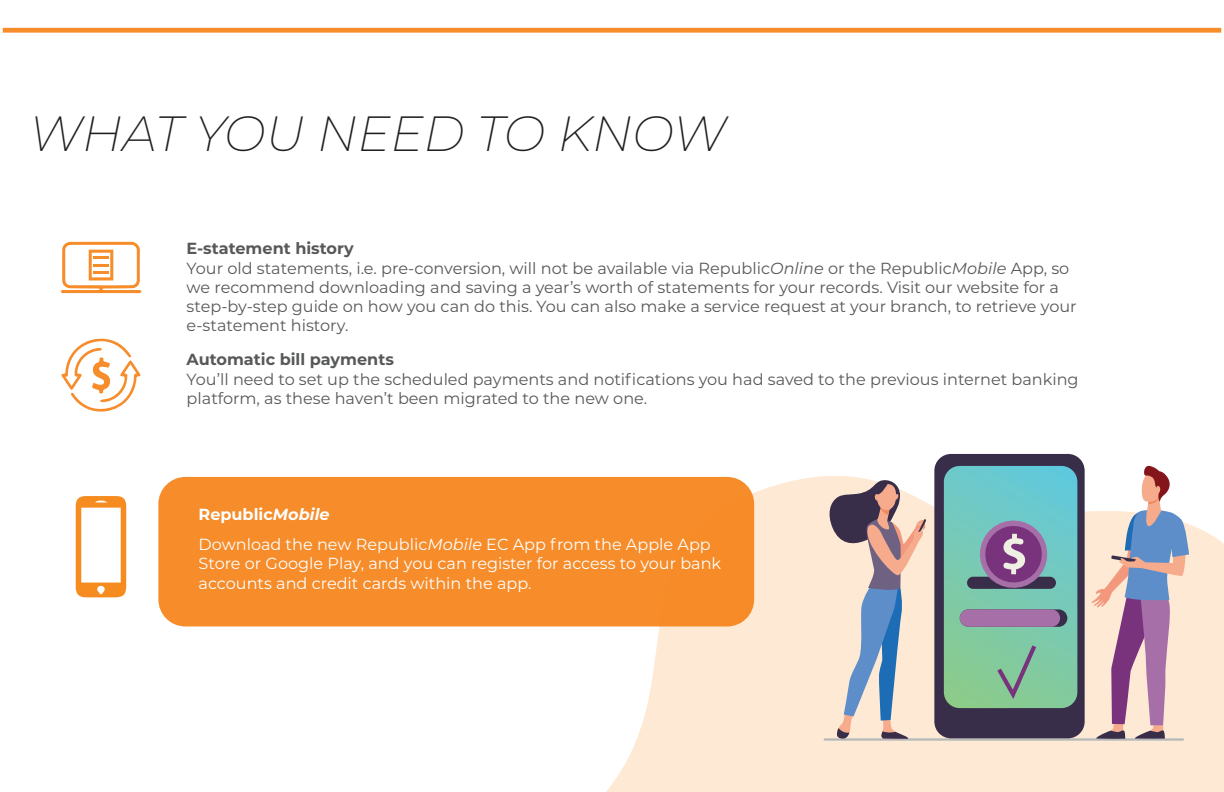
<style>
.page{position:relative;width:1224px;height:792px;background:#fff}
.page>*{position:absolute;margin:0;border:0;box-sizing:border-box;transform-origin:0 0}
.t1{font:italic 200 49.4px "Montserrat";color:#231f20}
.t2{font:16px/19.2px "Montserrat";color:#57585a}
.t3{font:16px/30.6px "Montserrat";color:#fff}
.t4{font:700 16px "Montserrat";color:#57585a}
.s1{font-weight:700}
.s2{font-style:italic}
.s3{font-weight:700;font-style:italic}
</style>
<div class="page">
<div style="left:158px;top:477px;width:596px;height:149px;background:#f68c2a;border-radius:27px"></div>
<div style="left:3px;top:28px;width:1218px;height:5px;background:#f68c2a"></div>
<svg style="left:561px;top:476px;width:663px;height:316px;fill:#fde9d4"></svg>
<svg style="left:61px;top:242px;width:80px;height:51px"></svg>
<hr style="left:93px;top:271px;width:16px;height:3px;background:#f68c2a">
<svg style="left:61px;top:338px;width:80px;height:74px"></svg>
<svg style="left:76px;top:496px;width:50px;height:101px"></svg>
<hr style="left:824px;top:738px;width:360px;height:3px;background:#b6b9b9">
<svg style="left:827px;top:479px;width:99px;height:260px;background:#c4baba"></svg>
<svg style="left:1091px;top:465px;width:98px;height:275px;background:#ccb8c1"></svg>
<div style="left:934px;top:454px;width:151px;height:284px;background:#382e49;border-radius:17px"></div>
<svg style="left:944px;top:466px;width:133px;height:242px;background:#7bb2ab"></svg>
<h1 class="t1" style="left:29px;top:100px;width:699px">WHAT YOU NEED TO KNOW</h1>
<p class="t2" style="left:187px;top:238px;width:892px"><span class="s1">E-statement history<br></span>Your old statements, i.e. pre-conversion, will not be available via Republic<span class="s2">Online</span> or the Republic<span class="s2">Mobile</span> App, so we recommend downloading and saving a year’s worth of statements for your records. Visit our website for a step-by-step guide on how you can do this. You can also make a service request at your branch, to retrieve your e-statement history.</p>
<p class="t4" style="left:187px;top:348px;width:209px">Automatic bill payments</p>
<p class="t2" style="left:187px;top:369px;width:893px">You’ll need to set up the scheduled payments and notifications you had saved to the previous internet banking platform, as these haven’t been migrated to the new one.</p>
<p class="t3" style="left:199px;top:498px;width:514px"><span class="s1">Republic</span><span class="s3">Mobile<br></span>Download the new Republic<span class="s2">Mobile</span> EC App from the Apple App</p>
<p class="t3" style="left:199px;top:554px;width:524px;line-height:19.2px">Store or Google Play, and you can register for access to your bank accounts and credit cards within the app.</p>
</div>
